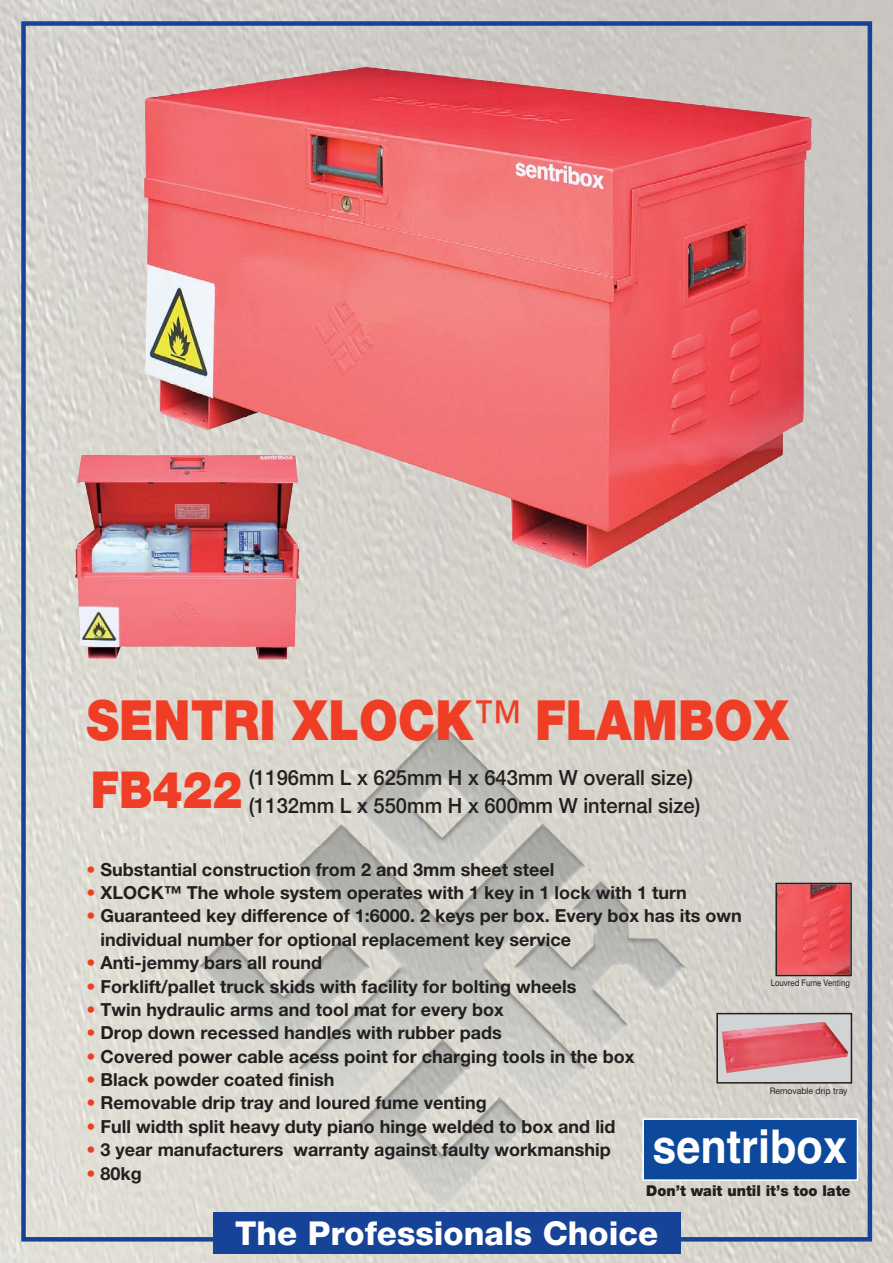
<style>
.page{position:relative;width:893px;height:1263px;background:#fff}
.page>*{position:absolute;margin:0;border:0;box-sizing:border-box;transform-origin:0 0}
.t1{font:900 55.5px "Helvetica Neue";color:#ef3e25;scale:.88 1}
.t2{font:900 51px "Helvetica Neue";color:#ef3e25;scale:.88 1}
.t3{font:700 46.5px "Helvetica";color:#fff;scale:.93 1}
.t4{font:800 33px "Helvetica Neue";color:#fff}
.t5{font:500 21px/27.9px "Helvetica Neue";color:#231f20;scale:.96 1}
.t6{font:700 18px/23.4px "Helvetica Neue";color:#231f20}
.t7{font:900 15px "Helvetica Neue";color:#231f20;scale:.96 1}
.t8{font:9px "Helvetica Neue";color:#231f20;scale:.87 1}
.t9{font:9px "Helvetica Neue";color:#231f20;scale:.96 1}
.s1{font-weight:400}
.s2{color:#ef3e25}
</style>
<div class="page">
<img style="left:0;top:0;width:892px;height:1263px">
<img style="left:298px;top:724px;width:287px;height:387px">
<div style="left:213px;top:1212px;width:467px;height:42px;background:#164397"></div>
<div style="left:644px;top:1120px;width:212px;height:59px;background:#0c499c"></div>
<div style="left:642px;top:1118px;width:216px;height:63px;border:2px solid #fff"></div>
<img style="left:144px;top:66px;width:667px;height:482px">
<img style="left:75px;top:455px;width:224px;height:205px">
<img style="left:778px;top:886px;width:70px;height:87px">
<div style="left:775px;top:883px;width:76px;height:93px;border:2px solid #231f20"></div>
<div style="left:717px;top:1014px;width:134px;height:69px;background:#d1d3d4"></div>
<img style="left:721px;top:1022px;width:127px;height:51px">
<div style="left:716px;top:1013px;width:136px;height:71px;border:2px solid #231f20"></div>
<h1 class="t1" style="left:87px;top:701px;width:800px">SENTRI XLOCK<span class="s1">™</span> FLAMBOX</h1>
<p class="t5" style="left:249px;top:765px;width:472px">(1196mm L x 625mm H x 643mm W overall size) (1132mm L x 550mm H x 600mm W internal size)</p>
<h2 class="t2" style="left:91px;top:771px;width:174px">FB422</h2>
<p class="t6" style="left:87px;top:859px;width:469px"><span class="s2">•</span> Substantial construction from 2 and 3mm sheet steel</p>
<p class="t6" style="left:87px;top:882px;width:601px"><span class="s2">•</span> XLOCK™ The whole system operates with 1 key in 1 lock with 1 turn</p>
<p class="t6" style="left:100px;top:906px;width:643px;text-indent:-14px"><span class="s2">•</span> Guaranteed key difference of 1:6000. 2 keys per box. Every box has its own individual number for optional replacement key service</p>
<p class="t6" style="left:87px;top:953px;width:237px"><span class="s2">•</span> Anti-jemmy bars all round</p>
<p class="t6" style="left:87px;top:976px;width:491px"><span class="s2">•</span> Forklift/pallet truck skids with facility for bolting wheels</p>
<p class="t6" style="left:87px;top:999px;width:418px"><span class="s2">•</span> Twin hydraulic arms and tool mat for every box</p>
<p class="t6" style="left:87px;top:1023px;width:416px"><span class="s2">•</span> Drop down recessed handles with rubber pads</p>
<p class="t6" style="left:87px;top:1046px;width:549px"><span class="s2">•</span> Covered power cable acess point for charging tools in the box</p>
<p class="t6" style="left:87px;top:1070px;width:249px"><span class="s2">•</span> Black powder coated finish</p>
<p class="t6" style="left:87px;top:1093px;width:401px"><span class="s2">•</span> Removable drip tray and loured fume venting</p>
<p class="t6" style="left:87px;top:1116px;width:530px"><span class="s2">•</span> Full width split heavy duty piano hinge welded to box and lid</p>
<p class="t6" style="left:87px;top:1140px;width:525px"><span class="s2">•</span> 3 year manufacturers warranty against faulty workmanship</p>
<p class="t6" style="left:87px;top:1163px;width:57px"><span class="s2">•</span> 80kg</p>
<h3 class="t4" style="left:235px;top:1222px;width:424px">The Professionals Choice</h3>
<p class="t8" style="left:770px;top:980px;width:92px">Louvred Fume Venting</p>
<p class="t9" style="left:769px;top:1087px;width:83px">Removable drip tray</p>
<h3 class="t3" style="left:652px;top:1129px;width:211px">sentribox</h3>
<p class="t7" style="left:646px;top:1185px;width:214px">Don’t wait until it’s too late</p>
</div>
